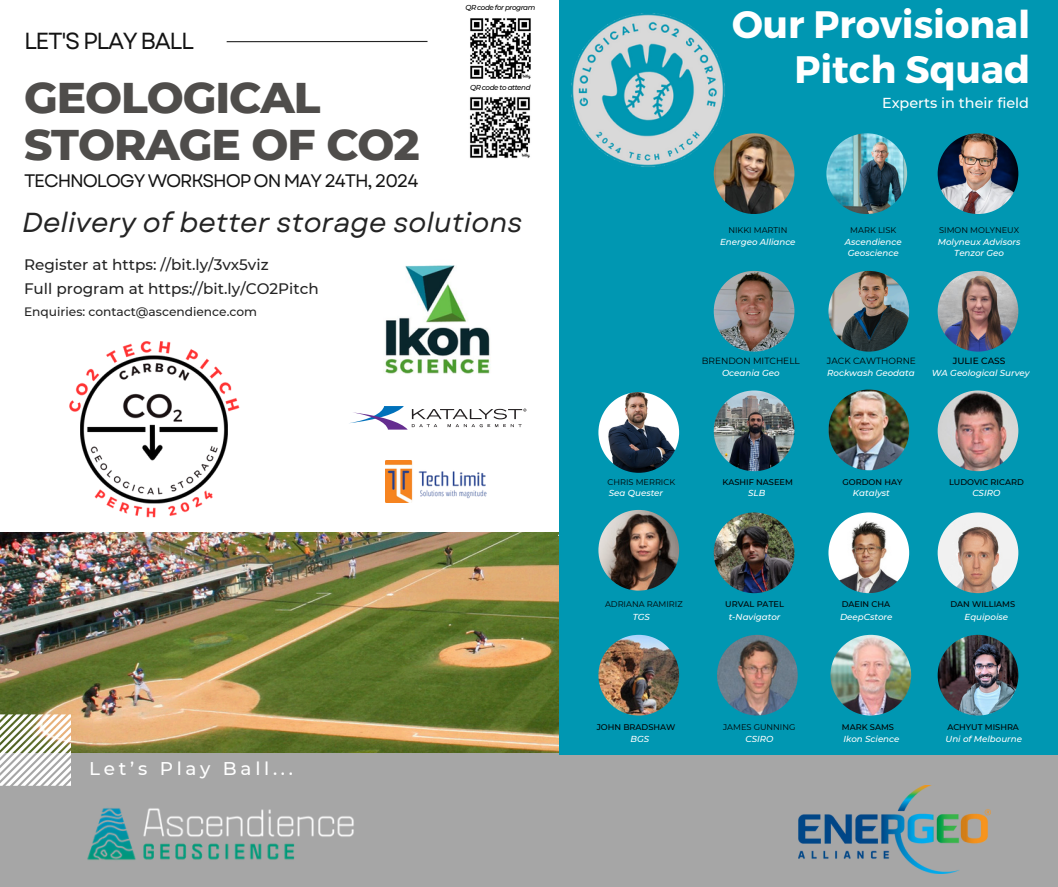
<style>
.page{position:relative;width:1058px;height:887px;background:#fff}
.page>*{position:absolute;margin:0;border:0;box-sizing:border-box;transform-origin:0 0}
.t1{font:800 43.8px/47.2px "Montserrat";letter-spacing:-.025em;color:#4f4d4b}
.t2{font:700 38.25px/44.5px "Montserrat";color:#fff;text-align:right}
.t3{font:italic 27.45px "Garet";color:#242424}
.t4{font:23.25px "Garet";letter-spacing:-.06em;color:#141414}
.t5{font:500 18.45px "Montserrat";letter-spacing:.2em;color:#fff}
.t6{font:18.15px "Garet";letter-spacing:-.065em;color:#141414}
.t7{font:500 15.15px "Montserrat";color:#242424}
.t8{font:500 14.4px "Montserrat";color:#fff}
.t9{font:500 12.15px "Montserrat";color:#242424}
.t10{font:9px "Montserrat";color:#000}
.t11{font:500 9px "Montserrat";color:#000}
.t12{font:italic 500 8.7px/10.8px "Montserrat";color:#fff;text-align:center}
.t13{font:500 8.25px "Montserrat";color:#000}
.t14{font:8.25px "Montserrat";color:#000}
.t15{font:italic 500 7.2px "Montserrat";letter-spacing:-.06em;color:#000}
</style>
<div class="page">
<img style="left:0;top:532px;width:559px;height:221px">
<div style="left:0;top:753px;width:1058px;height:133px;background:#a6a6a6"></div>
<hr style="left:227px;top:41px;width:200px;height:1px;background:#242424">
<hr style="left:558px;top:534px;width:76px;height:2px;background:#fff">
<svg style="left:0;top:714px;width:71px;height:71px"></svg>
<img style="left:60px;top:781px;width:294px;height:79px">
<img style="left:798px;top:785px;width:192px;height:88px">
<img style="left:69px;top:341px;width:171px;height:177px">
<div style="left:559px;top:0;width:499px;height:754px;background:#0097b2"></div>
<img style="left:937px;top:634px;width:81px;height:81px">
<img style="left:826px;top:133px;width:81px;height:81px">
<img style="left:828px;top:512px;width:81px;height:81px">
<img style="left:937px;top:512px;width:81px;height:81px">
<img style="left:828px;top:271px;width:81px;height:80px">
<img style="left:828px;top:389px;width:81px;height:81px">
<svg style="left:937px;top:270px;width:82px;height:202px"></svg>
<img style="left:937px;top:271px;width:81px;height:80px">
<img style="left:713px;top:390px;width:81px;height:81px">
<img style="left:713px;top:512px;width:81px;height:81px">
<img style="left:713px;top:271px;width:81px;height:80px">
<img style="left:598px;top:634px;width:81px;height:81px">
<img style="left:717px;top:634px;width:80px;height:81px">
<img style="left:830px;top:634px;width:81px;height:81px">
<img style="left:598px;top:392px;width:81px;height:81px">
<img style="left:937px;top:133px;width:81px;height:81px">
<img style="left:598px;top:510px;width:81px;height:80px">
<img style="left:715px;top:133px;width:79px;height:81px">
<img style="left:386px;top:460px;width:101px;height:42px">
<img style="left:383px;top:265px;width:108px;height:109px">
<svg style="left:349px;top:406px;width:177px;height:23px"></svg>
<img style="left:571px;top:13px;width:171px;height:172px">
<img style="left:470px;top:18px;width:61px;height:61px">
<img style="left:469px;top:97px;width:62px;height:61px">
<p class="t15" style="left:465px;top:3px;width:71px">QR code for program</p>
<p class="t4" style="left:24px;top:24px;width:171px">LET'S PLAY BALL</p>
<p class="t1" style="left:24px;top:73px;width:397px">GEOLOGICAL<br>STORAGE OF CO2</p>
<p class="t6" style="left:24px;top:167px;width:396px">TECHNOLOGY WORKSHOP ON MAY 24TH, 2024</p>
<p class="t3" style="left:22px;top:202px;width:501px">Delivery of better storage solutions</p>
<p class="t15" style="left:470px;top:83px;width:62px">QR code to attend</p>
<p class="t7" style="left:24px;top:255px;width:246px">Register at https: //bit.ly/3vx5viz</p>
<p class="t7" style="left:24px;top:280px;width:296px">Full program at https://bit.ly/CO2Pitch</p>
<p class="t9" style="left:24px;top:304px;width:235px">Enquiries: contact@ascendience.com</p>
<p class="t5" style="left:89px;top:756px;width:205px">Let’s Play Ball...</p>
<p class="t2" style="left:732px;top:1px;width:300px">Our Provisional<br>Pitch Squad</p>
<p class="t8" style="left:882px;top:94px;width:149px">Experts in their field</p>
<p class="t14" style="left:728px;top:225px;width:61px">NIKKI MARTIN</p>
<p class="t12" style="left:720px;top:236px;width:77px">Energeo Alliance</p>
<p class="t14" style="left:850px;top:225px;width:47px">MARK LISK</p>
<p class="t12" style="left:845px;top:236px;width:58px">Ascendience<br>Geoscience</p>
<h5 class="t14" style="left:939px;top:225px;width:81px">SIMON MOLYNEUX</h5>
<p class="t12" style="left:937px;top:236px;width:84px">Molyneux Advisors<br>Tenzor Geo</p>
<p class="t10" style="left:701px;top:355px;width:100px">BRENDON MITCHELL</p>
<p class="t12" style="left:722px;top:367px;width:59px">Oceania Geo</p>
<p class="t10" style="left:827px;top:355px;width:90px">JACK CAWTHORNE</p>
<p class="t12" style="left:827px;top:367px;width:89px">Rockwash Geodata</p>
<h4 class="t11" style="left:952px;top:355px;width:54px">JULIE CASS</h4>
<p class="t12" style="left:931px;top:367px;width:99px">WA Geological Survey</p>
<p class="t14" style="left:607px;top:477px;width:69px">CHRIS MERRICK</p>
<p class="t12" style="left:609px;top:487px;width:56px">Sea Quester</p>
<p class="t13" style="left:722px;top:477px;width:72px">KASHIF NASEEM</p>
<p class="t12" style="left:748px;top:487px;width:19px">SLB</p>
<p class="t13" style="left:842px;top:477px;width:61px">GORDON HAY</p>
<p class="t12" style="left:853px;top:487px;width:38px">Katalyst</p>
<p class="t13" style="left:949px;top:477px;width:76px">LUDOVIC RICARD</p>
<p class="t12" style="left:972px;top:487px;width:29px">CSIRO</p>
<p class="t14" style="left:605px;top:598px;width:79px">ADRIANA RAMIRIZ</p>
<p class="t12" style="left:632px;top:611px;width:19px">TGS</p>
<p class="t13" style="left:725px;top:598px;width:60px">URVAL PATEL</p>
<p class="t12" style="left:728px;top:611px;width:53px">t-Navigator</p>
<p class="t13" style="left:841px;top:598px;width:50px">DAEIN CHA</p>
<p class="t12" style="left:840px;top:611px;width:54px">DeepCstore</p>
<p class="t13" style="left:950px;top:598px;width:66px">DAN WILLIAMS</p>
<p class="t12" style="left:964px;top:611px;width:45px">Equipoise</p>
<p class="t13" style="left:596px;top:721px;width:80px">JOHN BRADSHAW</p>
<p class="t12" style="left:630px;top:733px;width:20px">BGS</p>
<h3 class="t14" style="left:723px;top:721px;width:74px">JAMES GUNNING</h3>
<p class="t12" style="left:745px;top:733px;width:29px">CSIRO</p>
<p class="t13" style="left:842px;top:721px;width:54px">MARK SAMS</p>
<h1 class="t12" style="left:843px;top:733px;width:57px">Ikon Science</h1>
<p class="t13" style="left:947px;top:721px;width:73px">ACHYUT MISHRA</p>
<p class="t12" style="left:945px;top:733px;width:78px">Uni of Melbourne</p>
</div>
